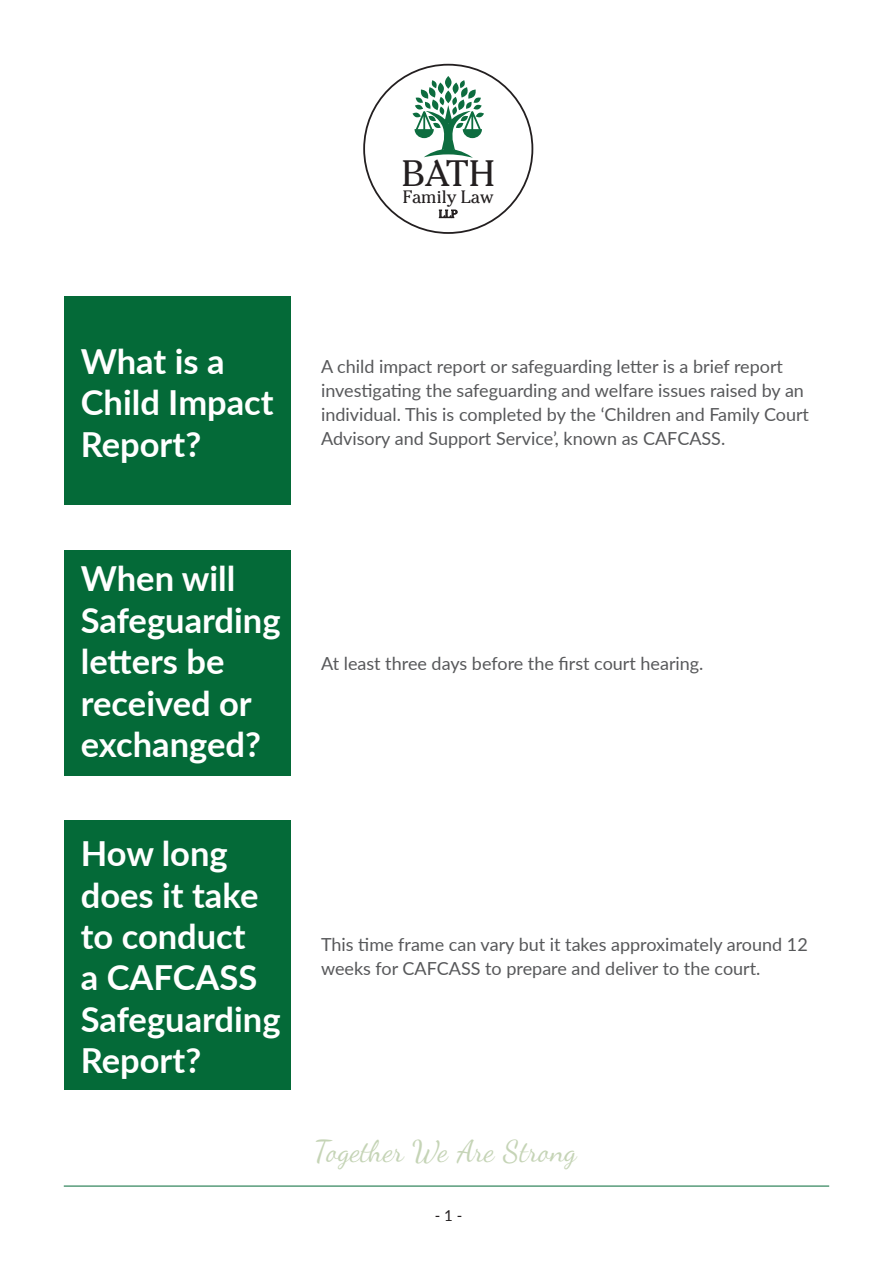
<style>
.page{position:relative;width:893px;height:1263px;background:#fff}
.page>*{position:absolute;margin:0;border:0;box-sizing:border-box;transform-origin:0 0}
.t1{font:36.6px "Cheltenham Std";color:#231f20}
.t2{font:700 34.5px/41.4px "Lato";color:#fff}
.t3{font:30px "Dancing Script OT";color:#c5d4b6}
.t4{font:18px/24px "Lato";color:#57585a}
.t5{font:17.85px "Cheltenham Std";color:#231f20}
.t6{font:15px "Lato";color:#231f20}
.t7{font:10.8px "Cheltenham Std";color:#231f20}
</style>
<div class="page">
<div style="left:64px;top:297px;width:227px;height:208px;background:#046a38"></div>
<hr style="left:64px;top:1186px;width:765px;height:1px;background:#046a38">
<div style="left:64px;top:550px;width:227px;height:225px;background:#046a38"></div>
<div style="left:64px;top:820px;width:227px;height:270px;background:#046a38"></div>
<svg style="left:445px;top:76px;width:6px;height:13px"></svg>
<svg style="left:413px;top:80px;width:71px;height:78px"></svg>
<p class="t1" style="left:402px;top:152px;width:94px">BATH</p>
<p class="t5" style="left:403px;top:186px;width:93px">Family Law</p>
<p class="t7" style="left:439px;top:208px;width:20px">LLP</p>
<p class="t2" style="left:81px;top:339px;width:194px">What is a<br>Child Impact<br>Report?</p>
<p class="t4" style="left:321px;top:353px;width:490px">A child impact report or safeguarding letter is a brief report investigating the safeguarding and welfare issues raised by an individual. This is completed by the ‘Children and Family Court Advisory and Support Service’, known as CAFCASS.</p>
<p class="t2" style="left:81px;top:557px;width:201px">When will<br>Safeguarding letters be received or exchanged?</p>
<p class="t2" style="left:81px;top:831px;width:201px">How long does it take to conduct<br>a CAFCASS<br>Safeguarding<br>Report?</p>
<p class="t4" style="left:321px;top:651px;width:384px">At least three days before the first court hearing.</p>
<p class="t4" style="left:321px;top:932px;width:488px">This time frame can vary but it takes approximately around 12 weeks for CAFCASS to prepare and deliver to the court.</p>
<p class="t3" style="left:316px;top:1133px;width:263px">Together We Are Strong</p>
<p class="t6" style="left:435px;top:1205px;width:29px">- 1 -</p>
</div>
